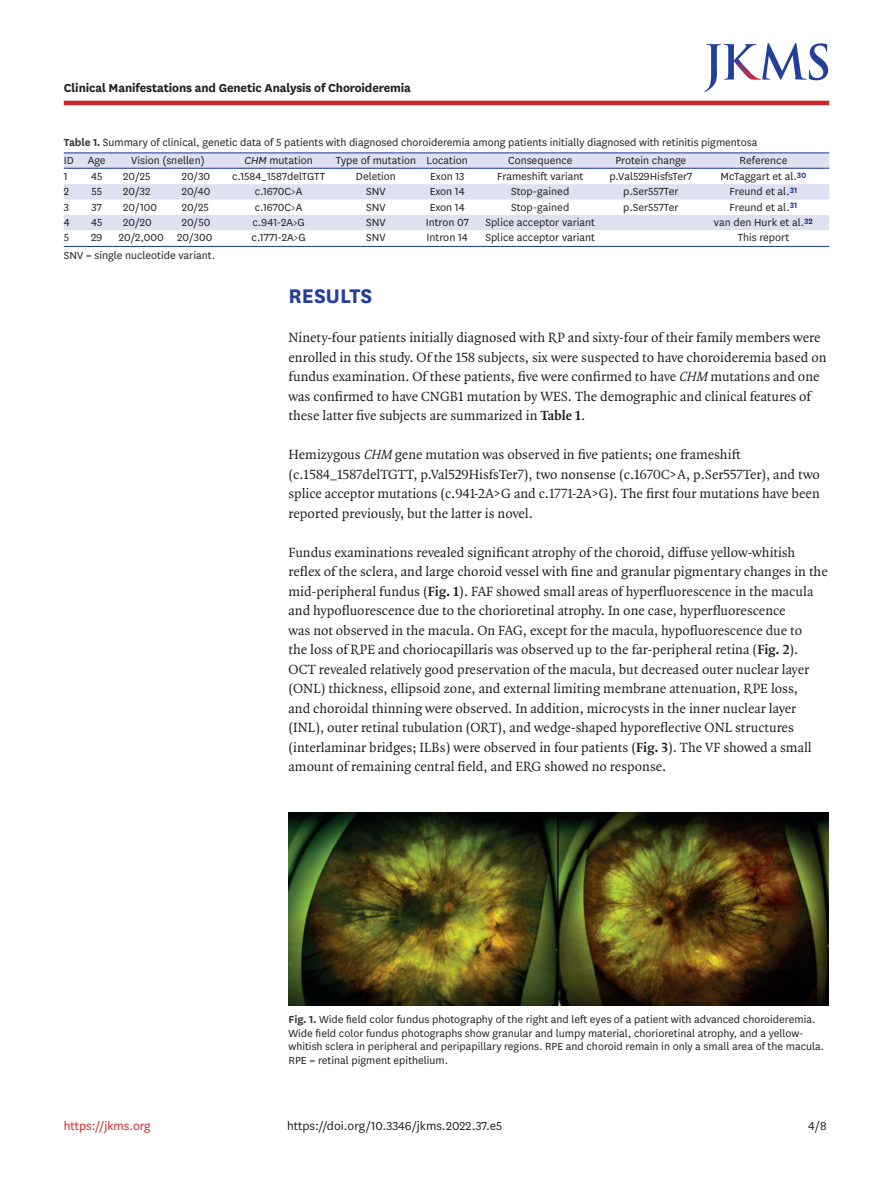
<style>
.page{position:relative;width:893px;height:1191px;background:#fff}
.page>*{position:absolute;margin:0;border:0;box-sizing:border-box;transform-origin:0 0}
.body_title1{font:700 23.1px "National";color:#223f99}
.body_p{font:14.25px/19.5px "Quadraat OT";color:#231f20}
.body_p_first{font:14.25px/19.5px "Quadraat OT";color:#231f20}
.alt-title-type{font:700 13.5px "National";letter-spacing:-.01em;color:#231f20}
.doi_running_footer{font:13.5px "National";color:#231f20}
.t1{font:13.5px "National";color:#d1232a}
.tbody_entry{font:12px "National";color:#231f20}
.fig_caption{font:12px/13.5px "National";color:#231f20}
.table-wrap_caption{font:12px "National";color:#231f20}
.thead_entry{font:12px "National";color:#231f20}
.table-wrap-foot_p_fi{font:12px "National";color:#231f20}
.s1{font-weight:700;color:#3e3e3f}
.s2{font-style:italic}
.s3{font-weight:700}
</style>
<div class="page">
<hr style="left:64px;top:101px;width:765px;height:4px;background:#d1232a">
<svg style="left:704px;top:43px;width:124px;height:49px"></svg>
<svg style="left:64px;top:153px;width:765px;height:77px;fill:#e0e1f0"></svg>
<svg style="left:64px;top:152px;width:17px;height:1px"></svg>
<hr style="left:81px;top:152px;width:32px;height:1px;background:#223f99">
<hr style="left:113px;top:152px;width:58px;height:1px;background:#223f99">
<hr style="left:171px;top:152px;width:52px;height:1px;background:#223f99">
<hr style="left:223px;top:152px;width:111px;height:1px;background:#223f99">
<hr style="left:334px;top:152px;width:84px;height:1px;background:#223f99">
<hr style="left:418px;top:152px;width:59px;height:1px;background:#223f99">
<hr style="left:477px;top:152px;width:127px;height:1px;background:#223f99">
<hr style="left:604px;top:152px;width:94px;height:1px;background:#223f99">
<hr style="left:698px;top:152px;width:131px;height:1px;background:#223f99">
<svg style="left:64px;top:168px;width:17px;height:1px"></svg>
<hr style="left:81px;top:168px;width:32px;height:1px;background:#223f99">
<hr style="left:113px;top:168px;width:58px;height:1px;background:#223f99">
<hr style="left:171px;top:168px;width:52px;height:1px;background:#223f99">
<hr style="left:223px;top:168px;width:111px;height:1px;background:#223f99">
<hr style="left:334px;top:168px;width:84px;height:1px;background:#223f99">
<hr style="left:418px;top:168px;width:59px;height:1px;background:#223f99">
<hr style="left:477px;top:168px;width:127px;height:1px;background:#223f99">
<hr style="left:604px;top:168px;width:94px;height:1px;background:#223f99">
<hr style="left:698px;top:168px;width:131px;height:1px;background:#223f99">
<svg style="left:64px;top:246px;width:17px;height:1px"></svg>
<hr style="left:81px;top:246px;width:32px;height:1px;background:#223f99">
<hr style="left:113px;top:246px;width:58px;height:1px;background:#223f99">
<hr style="left:171px;top:246px;width:52px;height:1px;background:#223f99">
<hr style="left:223px;top:246px;width:111px;height:1px;background:#223f99">
<hr style="left:334px;top:246px;width:84px;height:1px;background:#223f99">
<hr style="left:418px;top:246px;width:59px;height:1px;background:#223f99">
<hr style="left:477px;top:246px;width:127px;height:1px;background:#223f99">
<hr style="left:604px;top:246px;width:94px;height:1px;background:#223f99">
<hr style="left:698px;top:246px;width:131px;height:1px;background:#223f99">
<img style="left:289px;top:812px;width:540px;height:193px">
<p class="alt-title-type" style="left:64px;top:78px;width:349px">Clinical Manifestations and Genetic Analysis of Choroideremia</p>
<p class="table-wrap_caption" style="left:64px;top:135px;width:695px"><span class="s1">Table 1.</span> Summary of clinical, genetic data of 5 patients with diagnosed choroideremia among patients initially diagnosed with retinitis pigmentosa</p>
<p class="thead_entry" style="left:64px;top:152px;width:11px">ID</p>
<p class="thead_entry" style="left:88px;top:152px;width:19px">Age</p>
<p class="thead_entry" style="left:131px;top:152px;width:75px">Vision (snellen)</p>
<p class="thead_entry" style="left:244px;top:152px;width:70px"><span class="s2">CHM</span> mutation</p>
<p class="thead_entry" style="left:336px;top:152px;width:82px">Type of mutation</p>
<p class="thead_entry" style="left:427px;top:152px;width:43px">Location</p>
<p class="thead_entry" style="left:508px;top:152px;width:66px">Consequence</p>
<p class="thead_entry" style="left:615px;top:152px;width:72px">Protein change</p>
<p class="thead_entry" style="left:740px;top:152px;width:49px">Reference</p>
<p class="tbody_entry" style="left:64px;top:168px;width:5px">1</p>
<p class="tbody_entry" style="left:91px;top:168px;width:13px">45</p>
<p class="tbody_entry" style="left:123px;top:168px;width:29px">20/25</p>
<p class="tbody_entry" style="left:182px;top:168px;width:30px">20/30</p>
<p class="tbody_entry" style="left:232px;top:168px;width:95px">c.1584_1587delTGTT</p>
<p class="tbody_entry" style="left:356px;top:168px;width:42px">Deletion</p>
<p class="tbody_entry" style="left:430px;top:168px;width:36px">Exon 13</p>
<p class="tbody_entry" style="left:497px;top:168px;width:88px">Frameshift variant</p>
<p class="tbody_entry" style="left:609px;top:168px;width:84px">p.Val529HisfsTer7</p>
<p class="tbody_entry" style="left:720px;top:168px;width:88px">McTaggart et al.<sup>30</sup></p>
<p class="tbody_entry" style="left:64px;top:184px;width:7px">2</p>
<p class="tbody_entry" style="left:91px;top:184px;width:12px">55</p>
<p class="tbody_entry" style="left:123px;top:184px;width:29px">20/32</p>
<p class="tbody_entry" style="left:182px;top:184px;width:30px">20/40</p>
<p class="tbody_entry" style="left:255px;top:184px;width:49px">c.1670C&gt;A</p>
<p class="tbody_entry" style="left:366px;top:184px;width:21px">SNV</p>
<p class="tbody_entry" style="left:430px;top:184px;width:37px">Exon 14</p>
<p class="tbody_entry" style="left:511px;top:184px;width:60px">Stop-gained</p>
<p class="tbody_entry" style="left:623px;top:184px;width:57px">p.Ser557Ter</p>
<p class="tbody_entry" style="left:729px;top:184px;width:69px">Freund et al.<sup>31</sup></p>
<p class="tbody_entry" style="left:64px;top:199px;width:7px">3</p>
<p class="tbody_entry" style="left:92px;top:199px;width:12px">37</p>
<p class="tbody_entry" style="left:123px;top:199px;width:35px">20/100</p>
<p class="tbody_entry" style="left:182px;top:199px;width:29px">20/25</p>
<p class="tbody_entry" style="left:255px;top:199px;width:49px">c.1670C&gt;A</p>
<p class="tbody_entry" style="left:366px;top:199px;width:21px">SNV</p>
<p class="tbody_entry" style="left:430px;top:199px;width:37px">Exon 14</p>
<p class="tbody_entry" style="left:511px;top:199px;width:60px">Stop-gained</p>
<p class="tbody_entry" style="left:623px;top:199px;width:57px">p.Ser557Ter</p>
<p class="tbody_entry" style="left:729px;top:199px;width:69px">Freund et al.<sup>31</sup></p>
<p class="tbody_entry" style="left:64px;top:214px;width:7px">4</p>
<p class="tbody_entry" style="left:91px;top:214px;width:13px">45</p>
<p class="tbody_entry" style="left:123px;top:214px;width:30px">20/20</p>
<p class="tbody_entry" style="left:182px;top:214px;width:30px">20/50</p>
<p class="tbody_entry" style="left:252px;top:214px;width:54px">c.941-2A&gt;G</p>
<p class="tbody_entry" style="left:366px;top:214px;width:21px">SNV</p>
<p class="tbody_entry" style="left:426px;top:214px;width:45px">Intron 07</p>
<p class="tbody_entry" style="left:485px;top:214px;width:111px">Splice acceptor variant</p>
<p class="tbody_entry" style="left:714px;top:214px;width:101px">van den Hurk et al.<sup>32</sup></p>
<p class="tbody_entry" style="left:64px;top:230px;width:7px">5</p>
<p class="tbody_entry" style="left:91px;top:230px;width:13px">29</p>
<p class="tbody_entry" style="left:119px;top:230px;width:46px">20/2,000</p>
<p class="tbody_entry" style="left:177px;top:230px;width:37px">20/300</p>
<p class="tbody_entry" style="left:252px;top:230px;width:56px">c.1771-2A&gt;G</p>
<p class="tbody_entry" style="left:366px;top:230px;width:21px">SNV</p>
<p class="tbody_entry" style="left:427px;top:230px;width:43px">Intron 14</p>
<p class="tbody_entry" style="left:485px;top:230px;width:111px">Splice acceptor variant</p>
<p class="tbody_entry" style="left:738px;top:230px;width:53px">This report</p>
<p class="table-wrap-foot_p_fi" style="left:64px;top:247px;width:153px">SNV = single nucleotide variant.</p>
<p class="body_title1" style="left:289px;top:280px;width:85px">RESULTS</p>
<p class="body_p_first" style="left:289px;top:328px;width:540px">Ninety-four patients initially diagnosed with RP and sixty-four of their family members were enrolled in this study. Of the 158 subjects, six were suspected to have choroideremia based on fundus examination. Of these patients, five were confirmed to have <span class="s2">CHM</span> mutations and one was confirmed to have CNGB1 mutation by WES. The demographic and clinical features of these latter five subjects are summarized in <span class="s3">Table 1</span>.</p>
<p class="body_p" style="left:289px;top:445px;width:533px">Hemizygous <span class="s2">CHM</span> gene mutation was observed in five patients; one frameshift (c.1584_1587delTGTT, p.Val529HisfsTer7), two nonsense (c.1670C&gt;A, p.Ser557Ter), and two splice acceptor mutations (c.941-2A&gt;G and c.1771-2A&gt;G). The first four mutations have been reported previously, but the latter is novel.</p>
<p class="body_p" style="left:289px;top:542px;width:541px">Fundus examinations revealed significant atrophy of the choroid, diffuse yellow-whitish reflex of the sclera, and large choroid vessel with fine and granular pigmentary changes in the mid-peripheral fundus (<span class="s3">Fig. 1</span>). FAF showed small areas of hyperfluorescence in the macula and hypofluorescence due to the chorioretinal atrophy. In one case, hyperfluorescence<br>was not observed in the macula. On FAG, except for the macula, hypofluorescence due to<br>the loss of RPE and choriocapillaris was observed up to the far-peripheral retina (<span class="s3">Fig. 2</span>).<br>OCT revealed relatively good preservation of the macula, but decreased outer nuclear layer (ONL) thickness, ellipsoid zone, and external limiting membrane attenuation, RPE loss,<br>and choroidal thinning were observed. In addition, microcysts in the inner nuclear layer (INL), outer retinal tubulation (ORT), and wedge-shaped hyporeflective ONL structures (interlaminar bridges; ILBs) were observed in four patients (<span class="s3">Fig. 3</span>). The VF showed a small amount of remaining central field, and ERG showed no response.</p>
<p class="fig_caption" style="left:289px;top:1012px;width:537px"><span class="s1">Fig. 1.</span> Wide field color fundus photography of the right and left eyes of a patient with advanced choroideremia.<br>Wide field color fundus photographs show granular and lumpy material, chorioretinal atrophy, and a yellow&shy;whitish sclera in peripheral and peripapillary regions. RPE and choroid remain in only a small area of the macula.<br>RPE = retinal pigment epithelium.</p>
<p class="t1" style="left:64px;top:1116px;width:88px">https://jkms.org</p>
<p class="doi_running_footer" style="left:287px;top:1116px;width:217px">https://doi.org/10.3346/jkms.2022.37.e5</p>
<p class="doi_running_footer" style="left:808px;top:1116px;width:20px">4/8</p>
</div>
